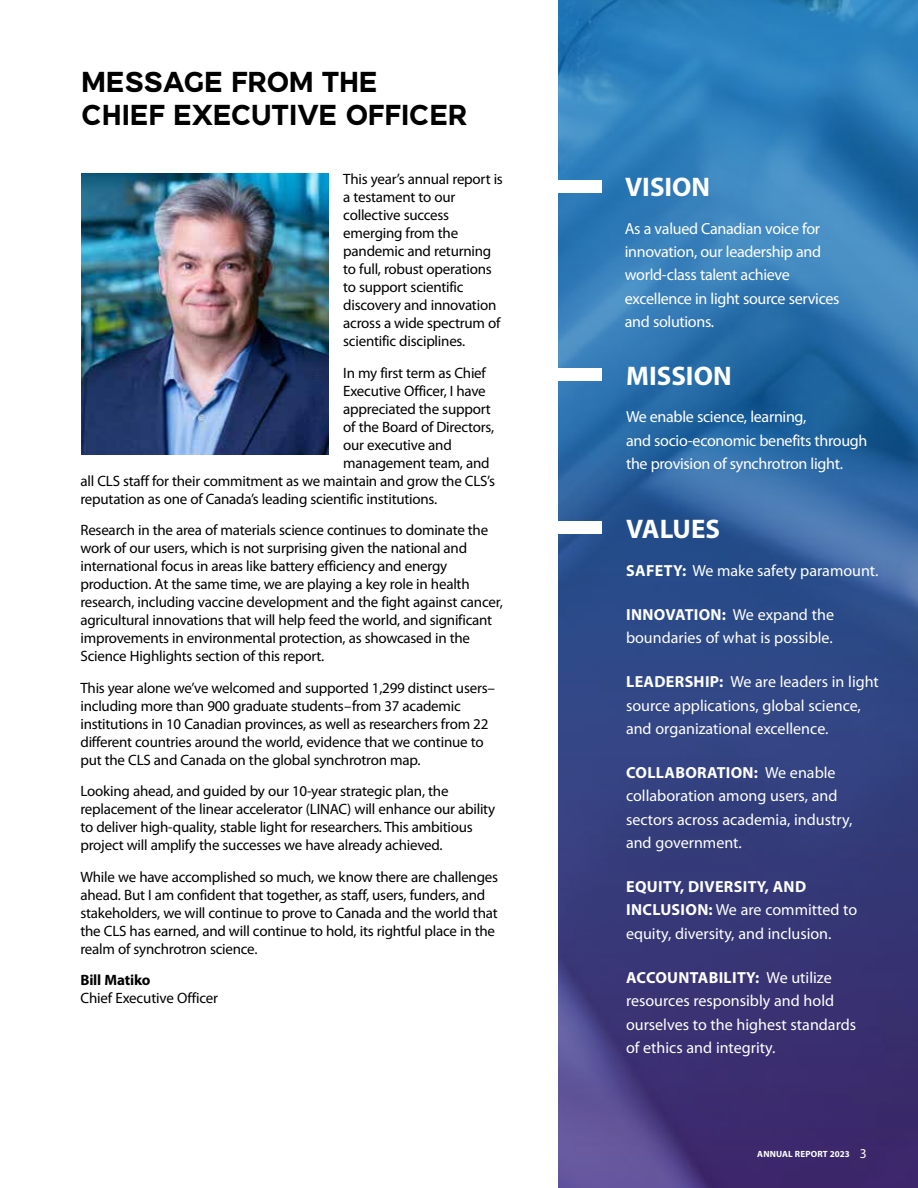
<style>
.page{position:relative;width:918px;height:1188px;background:#fff}
.page>*{position:absolute;margin:0;border:0;box-sizing:border-box;transform-origin:0 0}
.t1{font:700 34.95px/32.1px "Romagna";color:#000;scale:.96 1}
.t2{font:700 27px "Myriad Pro";color:#fff}
.t3{font:16.05px/23.4px "Myriad Pro";color:#fff}
.t4{font:16.05px/23.4px "Myriad Pro";letter-spacing:-.02em;color:#fff}
.t5{font:15px/18px "Myriad Pro";letter-spacing:-.015em;color:#000}
.t6{font:700 15px "Myriad Pro";letter-spacing:-.01em;color:#000}
.t7{font:700 9px "Myriad Pro";letter-spacing:.02em;color:#fff}
.s1{font-weight:700}
.s2{font-weight:400;font-size:13.5px}
</style>
<div class="page">
<img style="left:558px;top:0;width:360px;height:1188px">
<img style="left:81px;top:173px;width:247px;height:281px">
<svg style="left:558px;top:180px;width:44px;height:13px"></svg>
<svg style="left:558px;top:368px;width:44px;height:13px"></svg>
<svg style="left:558px;top:521px;width:44px;height:13px"></svg>
<h1 class="t1" style="left:82px;top:66px;width:403px">MESSAGE FROM THE<br>CHIEF EXECUTIVE OFFICER</h1>
<p class="t5" style="left:343px;top:170px;width:161px">This year’s annual report is a testament to our collective success emerging from the pandemic and returning to full, robust operations to support scientific discovery and innovation across a wide spectrum of scientific disciplines.</p>
<p class="t5" style="left:343px;top:364px;width:144px">In my first term as Chief</p>
<p class="t5" style="left:343px;top:382px;width:144px">Executive Officer, I have</p>
<p class="t5" style="left:343px;top:400px;width:149px">appreciated the support</p>
<p class="t5" style="left:343px;top:418px;width:152px">of the Board of Directors,</p>
<p class="t5" style="left:343px;top:436px;width:110px">our executive and</p>
<p class="t5" style="left:343px;top:454px;width:148px">management team, and</p>
<p class="t5" style="left:80px;top:472px;width:416px">all CLS staff for their commitment as we maintain and grow the CLS’s</p>
<p class="t5" style="left:80px;top:490px;width:358px">reputation as one of Canada’s leading scientific institutions.</p>
<p class="t5" style="left:80px;top:521px;width:424px">Research in the area of materials science continues to dominate the work of our users, which is not surprising given the national and international focus in areas like battery efficiency and energy production. At the same time, we are playing a key role in health research, including vaccine development and the fight against cancer, agricultural innovations that will help feed the world, and significant improvements in environmental protection, as showcased in the Science Highlights section of this report.</p>
<p class="t5" style="left:80px;top:679px;width:416px">This year alone we’ve welcomed and supported 1,299 distinct users– including more than 900 graduate students–from 37 academic institutions in 10 Canadian provinces, as well as researchers from 22 different countries around the world, evidence that we continue to put the CLS and Canada on the global synchrotron map.</p>
<p class="t5" style="left:80px;top:782px;width:416px">Looking ahead, and guided by our 10-year strategic plan, the replacement of the linear accelerator (LINAC) will enhance our ability to deliver high-quality, stable light for researchers. This ambitious project will amplify the successes we have already achieved.</p>
<p class="t5" style="left:80px;top:868px;width:419px">While we have accomplished so much, we know there are challenges ahead. But I am confident that together, as staff, users, funders, and stakeholders, we will continue to prove to Canada and the world that the CLS has earned, and will continue to hold, its rightful place in the realm of synchrotron science.</p>
<p class="t6" style="left:80px;top:971px;width:71px">Bill Matiko</p>
<p class="t5" style="left:80px;top:989px;width:139px">Chief Executive Officer</p>
<h2 class="t2" style="left:625px;top:169px;width:87px">VISION</h2>
<p class="t4" style="left:625px;top:216px;width:216px">As a valued Canadian voice for innovation, our leadership and world-class talent achieve excellence in light source services and solutions.</p>
<h2 class="t2" style="left:626px;top:358px;width:107px">MISSION</h2>
<p class="t4" style="left:626px;top:405px;width:243px">We enable science, learning,<br>and socio-economic benefits through the provision of synchrotron light.</p>
<h2 class="t2" style="left:626px;top:511px;width:95px">VALUES</h2>
<p class="t3" style="left:626px;top:558px;width:254px"><span class="s1">SAFETY:</span> We make safety paramount.</p>
<p class="t3" style="left:626px;top:602px;width:210px"><span class="s1">INNOVATION:</span> We expand the boundaries of what is possible.</p>
<p class="t3" style="left:626px;top:670px;width:254px"><span class="s1">LEADERSHIP:</span> We are leaders in light source applications, global science, and organizational excellence.</p>
<p class="t3" style="left:626px;top:761px;width:228px"><span class="s1">COLLABORATION:</span> We enable collaboration among users, and sectors across academia, industry, and government.</p>
<p class="t3" style="left:626px;top:875px;width:233px"><span class="s1">EQUITY, DIVERSITY, AND<br>INCLUSION:</span> We are committed to equity, diversity, and inclusion.</p>
<p class="t3" style="left:626px;top:965px;width:232px"><span class="s1">ACCOUNTABILITY:</span> We utilize resources responsibly and hold ourselves to the highest standards of ethics and integrity.</p>
<p class="t7" style="left:757px;top:1148px;width:111px">ANNUAL REPORT 2023 <span class="s2">3</span></p>
</div>
